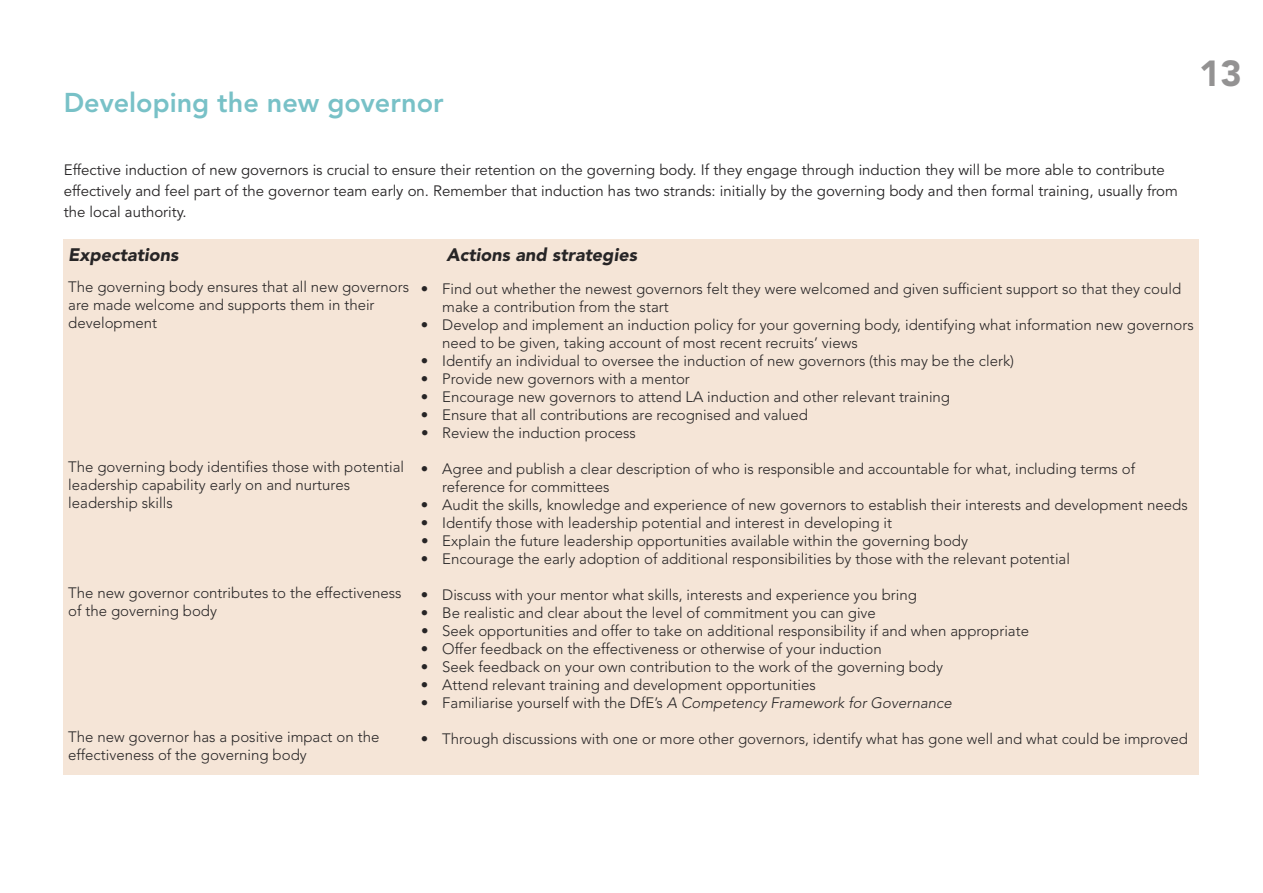
<style>
.page{position:relative;width:1263px;height:893px;background:#fff}
.page>*{position:absolute;margin:0;border:0;box-sizing:border-box;transform-origin:0 0}
.t1{font:900 36px "Avenir";color:rgb(39 37 38/.5)}
.t2{font:800 27px "Avenir";color:#78c1c7}
.t3{font:italic 900 18px "Avenir";color:#272526}
.t4{font:300 15px/18px "Avenir";color:#272526}
.t5{font:15px/21px "Avenir";color:#272526}
.t6{font:italic 300 15px "Avenir";color:#272526}
.s1{font-style:normal}
</style>
<div class="page">
<div style="left:64px;top:239px;width:1135px;height:536px;background:#f5e5d7"></div>
<h2 class="t2" style="left:64px;top:82px;width:381px">Developing the new governor</h2>
<h1 class="t1" style="left:1199px;top:43px;width:44px">13</h1>
<p class="t5" style="left:64px;top:160px;width:1116px">Effective induction of new governors is crucial to ensure their retention on the governing body. If they engage through induction they will be more able to contribute effectively and feel part of the governor team early on. Remember that induction has two strands: initially by the governing body and then formal training, usually from the local authority.</p>
<p class="t3" style="left:68px;top:240px;width:112px">Expectations</p>
<p class="t3" style="left:446px;top:240px;width:192px">Actions and strategies</p>
<p class="t4" style="left:68px;top:278px;width:342px">The governing body ensures that all new governors are made welcome and supports them in their development</p>
<p class="t4" style="left:442px;top:279px;width:740px;text-indent:-21px">• Find out whether the newest governors felt they were welcomed and given sufficient support so that they could make a contribution from the start</p>
<p class="t4" style="left:442px;top:315px;width:753px;text-indent:-21px">• Develop and implement an induction policy for your governing body, identifying what information new governors need to be given, taking account of most recent recruits’ views</p>
<p class="t4" style="left:421px;top:351px;width:595px">• Identify an individual to oversee the induction of new governors (this may be the clerk)</p>
<p class="t4" style="left:421px;top:369px;width:270px">• Provide new governors with a mentor</p>
<p class="t4" style="left:421px;top:387px;width:531px">• Encourage new governors to attend LA induction and other relevant training</p>
<p class="t4" style="left:421px;top:405px;width:389px">• Ensure that all contributions are recognised and valued</p>
<p class="t4" style="left:421px;top:423px;width:216px">• Review the induction process</p>
<p class="t4" style="left:442px;top:459px;width:694px;text-indent:-21px">• Agree and publish a clear description of who is responsible and accountable for what, including terms of reference for committees</p>
<p class="t4" style="left:421px;top:495px;width:768px">• Audit the skills, knowledge and experience of new governors to establish their interests and development needs</p>
<p class="t4" style="left:421px;top:513px;width:473px">• Identify those with leadership potential and interest in developing it</p>
<p class="t4" style="left:421px;top:531px;width:549px">• Explain the future leadership opportunities available within the governing body</p>
<p class="t4" style="left:421px;top:549px;width:650px">• Encourage the early adoption of additional responsibilities by those with the relevant potential</p>
<p class="t4" style="left:421px;top:585px;width:497px">• Discuss with your mentor what skills, interests and experience you bring</p>
<p class="t4" style="left:421px;top:603px;width:456px">• Be realistic and clear about the level of commitment you can give</p>
<p class="t4" style="left:421px;top:621px;width:609px">• Seek opportunities and offer to take on additional responsibility if and when appropriate</p>
<p class="t4" style="left:421px;top:639px;width:462px">• Offer feedback on the effectiveness or otherwise of your induction</p>
<p class="t4" style="left:421px;top:657px;width:523px">• Seek feedback on your own contribution to the work of the governing body</p>
<p class="t4" style="left:421px;top:675px;width:396px">• Attend relevant training and development opportunities</p>
<p class="t6" style="left:421px;top:693px;width:532px"><span class="s1">• Familiarise yourself with the DfE’s</span> A Competency Framework for Governance</p>
<p class="t4" style="left:421px;top:729px;width:768px">• Through discussions with one or more other governors, identify what has gone well and what could be improved</p>
<p class="t4" style="left:68px;top:458px;width:337px">The governing body identifies those with potential leadership capability early on and nurtures leadership skills</p>
<p class="t4" style="left:68px;top:584px;width:335px">The new governor contributes to the effectiveness of the governing body</p>
<p class="t4" style="left:68px;top:728px;width:313px">The new governor has a positive impact on the effectiveness of the governing body</p>
</div>
